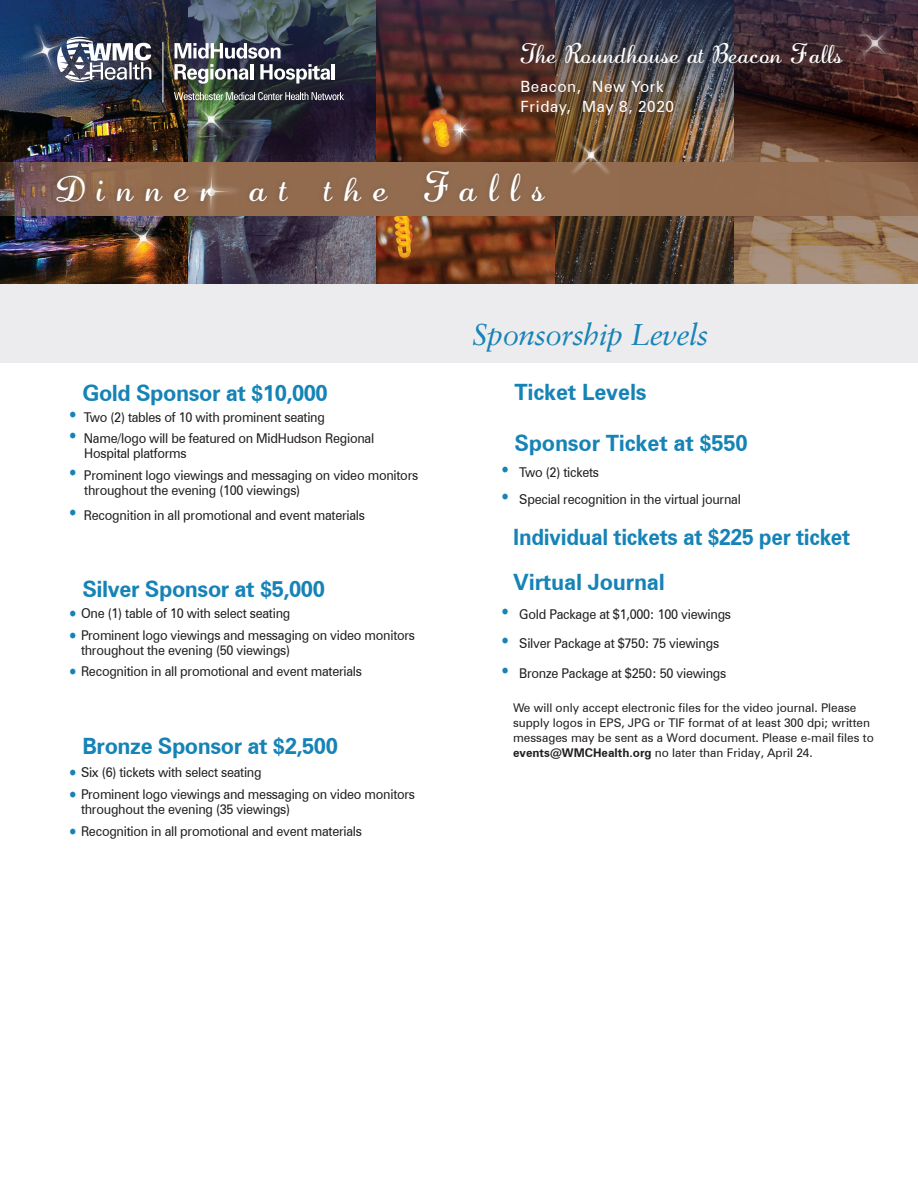
<style>
.page{position:relative;width:918px;height:1188px;background:#fff}
.page>*{position:absolute;margin:0;border:0;box-sizing:border-box;transform-origin:0 0}
.t1{font:39px "Adage Script JF";letter-spacing:.34em;color:#fff}
.t2{font:italic 30px "Sabon";letter-spacing:-.02em;color:#1683b7}
.t3{font:25.8px "Adage Script JF";letter-spacing:.04em;color:#fff}
.t4{font:700 22.5px "Zurich BT";letter-spacing:-.015em;color:#1683b7}
.t5{font:700 22.5px/45.2px "Zurich BT";letter-spacing:-.015em;color:#1683b7;scale:.94 1}
.t6{font:15.45px/20.7px "Zurich BT";letter-spacing:.04em;color:#fff}
.t7{font:13.5px/15px "Zurich BT";letter-spacing:-.02em;color:#231f20;scale:.94 1}
.t8{font:12px/15px "Zurich BT";color:#231f20}
.s1{font-style:inherit}
.s2{font-size:32.7px}
.s3{font-size:36.3px}
.s4{font-size:33.15px}
.s5{font-size:19.5px;color:#1683b7}
.s6{font-weight:700}
</style>
<div class="page">
<div style="left:0;top:253px;width:918px;height:110px;background:#ececee"></div>
<img style="left:376px;top:119px;width:179px;height:165px">
<img style="left:188px;top:119px;width:188px;height:165px">
<img style="left:0;top:119px;width:188px;height:165px">
<img style="left:555px;top:131px;width:186px;height:153px">
<img style="left:741px;top:119px;width:177px;height:165px">
<img style="left:0;top:0;width:918px;height:119px">
<div style="left:0;top:163px;width:918px;height:53px;background:#936c4f"></div>
<div style="left:187px;top:96px;width:48px;height:47px;background:#fff;opacity:.58"></div>
<svg style="left:178px;top:158px;width:67px;height:67px"></svg>
<img style="left:115px;top:216px;width:55px;height:50px">
<svg style="left:436px;top:106px;width:49px;height:48px;background:#95562a"></svg>
<div style="left:852px;top:20px;width:46px;height:46px;background:#fff;opacity:.58"></div>
<svg style="left:859px;top:26px;width:33px;height:35px"></svg>
<div style="left:570px;top:134px;width:42px;height:42px;background:#fff;opacity:.58"></div>
<svg style="left:573px;top:138px;width:35px;height:34px"></svg>
<img style="left:503px;top:25px;width:356px;height:106px">
<svg style="left:14px;top:19px;width:137px;height:63px;background:#505d77"></svg>
<hr style="left:162px;top:42px;width:1px;height:60px;background:#fff">
<svg style="left:174px;top:43px;width:156px;height:41px"></svg>
<hr style="left:332px;top:64px;width:3px;height:15px;background:#fff">
<img style="left:174px;top:92px;width:170px;height:46px">
<div style="left:51px;top:165px;width:499px;height:42px;background:#002042;opacity:.22"></div>
<p class="t3" style="left:521px;top:37px;width:323px">The Roundhouse at Beacon Falls</p>
<p class="t6" style="left:521px;top:76px;width:62px">Beacon,<br>Friday,</p>
<p class="t6" style="left:582px;top:76px;width:93px;text-align:center">New York<br><span class="s1">May</span> 8, 2020</p>
<p class="t1" style="left:56px;top:162px;width:489px"><span class="s2">D</span>inner a<span class="s3">t t</span><span class="s4">h</span>e Falls</p>
<p class="t4" style="left:82px;top:380px;width:247px">Gold Sponsor at $10,000</p>
<p class="t7" style="left:68px;top:409px;width:275px"><span class="s5">•</span> Two (2) tables of 10 with prominent seating</p>
<p class="t7" style="left:84px;top:431px;width:310px;text-indent:-17px"><span class="s5">•</span> Name/logo will be featured on MidHudson Regional<br>Hospital platforms</p>
<p class="t7" style="left:84px;top:468px;width:357px;text-indent:-17px"><span class="s5">•</span> Prominent logo viewings and messaging on video monitors throughout the evening (100 viewings)</p>
<p class="t7" style="left:68px;top:507px;width:318px"><span class="s5">•</span> Recognition in all promotional and event materials</p>
<p class="t4" style="left:82px;top:575px;width:244px">Silver Sponsor at $5,000</p>
<p class="t7" style="left:68px;top:605px;width:239px"><span class="s5">•</span> One (1) table of 10 with select seating</p>
<p class="t7" style="left:81px;top:627px;width:357px;text-indent:-14px"><span class="s5">•</span> Prominent logo viewings and messaging on video monitors throughout the evening (50 viewings)</p>
<p class="t7" style="left:68px;top:664px;width:315px"><span class="s5">•</span> Recognition in all promotional and event materials</p>
<p class="t4" style="left:82px;top:732px;width:257px">Bronze Sponsor at $2,500</p>
<p class="t7" style="left:68px;top:765px;width:208px"><span class="s5">•</span> Six (6) tickets with select seating</p>
<p class="t7" style="left:81px;top:787px;width:357px;text-indent:-14px"><span class="s5">•</span> Prominent logo viewings and messaging on video monitors throughout the evening (35 viewings)</p>
<p class="t7" style="left:68px;top:823px;width:315px"><span class="s5">•</span> Recognition in all promotional and event materials</p>
<p class="t2" style="left:472px;top:317px;width:237px">Sponsorship Levels</p>
<p class="t4" style="left:514px;top:378px;width:134px">Ticket Levels</p>
<p class="t4" style="left:514px;top:430px;width:235px">Sponsor Ticket at $550</p>
<p class="t7" style="left:500px;top:464px;width:107px"><span class="s5">•</span> Two (2) tickets</p>
<p class="t7" style="left:500px;top:491px;width:258px"><span class="s5">•</span> Special recognition in the virtual journal</p>
<p class="t5" style="left:513px;top:514px;width:360px">Individual tickets at $225 per ticket<br>Virtual Journal</p>
<p class="t7" style="left:500px;top:607px;width:248px"><span class="s5">•</span> Gold Package at $1,000: 100 viewings</p>
<p class="t7" style="left:500px;top:636px;width:235px"><span class="s5">•</span> Silver Package at $750: 75 viewings</p>
<p class="t7" style="left:500px;top:665px;width:243px"><span class="s5">•</span> Bronze Package at $250: 50 viewings</p>
<p class="t8" style="left:513px;top:701px;width:362px">We will only accept electronic files for the video journal. Please supply logos in EPS, JPG or TIF format of at least 300 dpi; written messages may be sent as a Word document. Please e-mail files to <span class="s6">events@WMCHealth.org</span> no later than Friday, April 24.</p>
</div>
